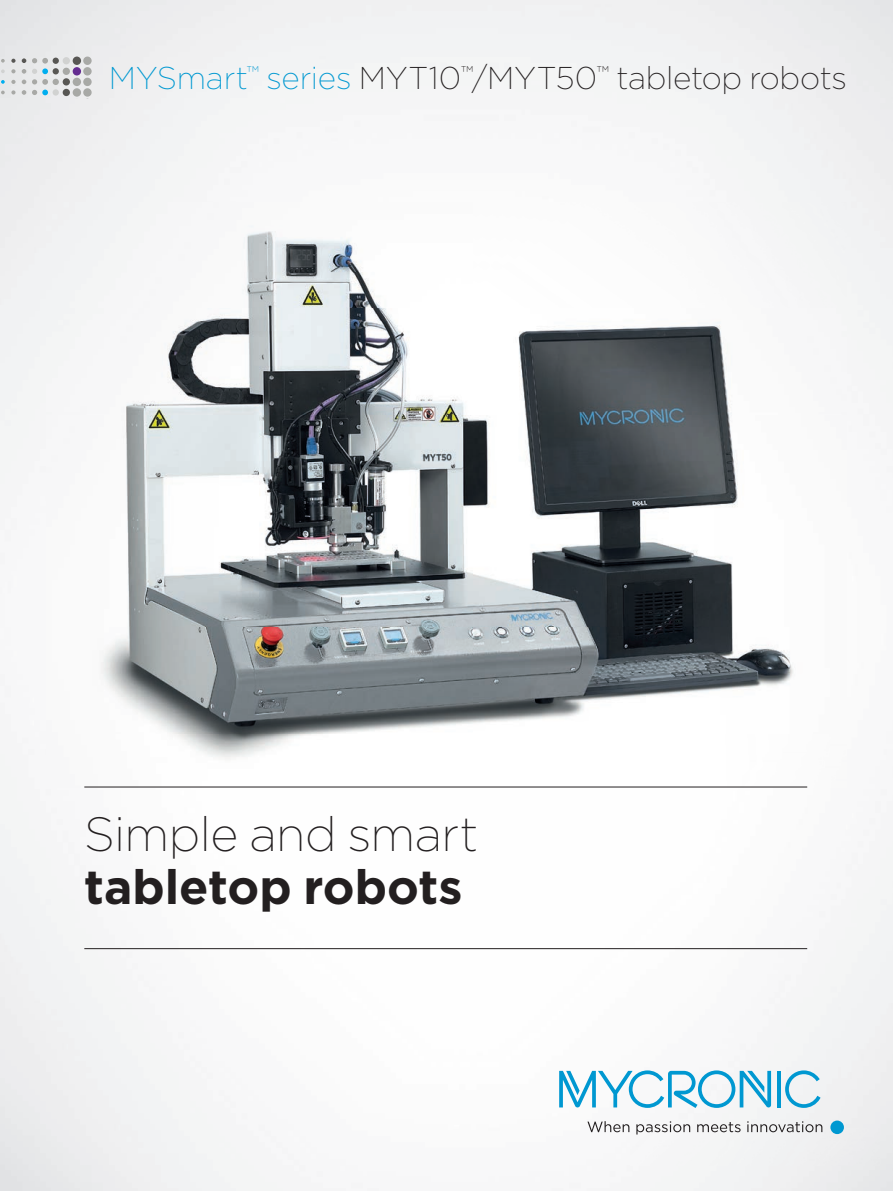
<style>
.page{position:relative;width:893px;height:1191px;background:#fff}
.page>*{position:absolute;margin:0;border:0;box-sizing:border-box;transform-origin:0 0}
.t1{font:200 48px "Gotham";letter-spacing:-.01em;color:#231f20}
.t2{font:700 48px "Gotham";color:#231f20}
.t3{font:200 31.5px "Gotham";letter-spacing:-.005em;color:#231f20}
.s1{color:#0098d1}
</style>
<div class="page">
<img style="left:0;top:0;width:262px;height:248px">
<img style="left:52px;top:787px;width:789px;height:404px">
<img style="left:46px;top:203px;width:800px;height:584px">
<div style="left:631px;top:1128px;width:249px;height:37px;background:#f2f3f4"></div>
<hr style="left:84px;top:786px;width:723px;height:1px;background:#231f20">
<hr style="left:84px;top:948px;width:723px;height:1px;background:#231f20">
<svg style="left:1px;top:91px;width:4px;height:3px"></svg>
<svg style="left:11px;top:90px;width:5px;height:5px"></svg>
<svg style="left:22px;top:90px;width:4px;height:5px"></svg>
<svg style="left:1px;top:80px;width:4px;height:4px"></svg>
<svg style="left:11px;top:80px;width:5px;height:4px"></svg>
<svg style="left:22px;top:80px;width:4px;height:4px"></svg>
<svg style="left:1px;top:69px;width:4px;height:4px"></svg>
<svg style="left:11px;top:69px;width:5px;height:4px"></svg>
<svg style="left:22px;top:69px;width:4px;height:5px"></svg>
<div style="left:63px;top:68px;width:7px;height:7px;background:#a8a9a6;border-radius:50%"></div>
<div style="left:73px;top:67px;width:8px;height:8px;background:#652d91;border-radius:50%"></div>
<div style="left:73px;top:78px;width:8px;height:8px;background:#a8a9a6;border-radius:50%"></div>
<div style="left:63px;top:78px;width:7px;height:7px;background:#585754;border-radius:50%"></div>
<div style="left:73px;top:88px;width:8px;height:9px;background:#a8a9a6;border-radius:50%"></div>
<div style="left:63px;top:89px;width:7px;height:7px;background:#585754;border-radius:50%"></div>
<div style="left:53px;top:89px;width:6px;height:7px;background:#e0e1e2;border-radius:50%"></div>
<svg style="left:1px;top:59px;width:4px;height:4px"></svg>
<svg style="left:11px;top:59px;width:5px;height:4px"></svg>
<svg style="left:22px;top:58px;width:4px;height:5px"></svg>
<svg style="left:32px;top:58px;width:27px;height:37px"></svg>
<div style="left:63px;top:57px;width:7px;height:7px;background:#d1d2d1;border-radius:50%"></div>
<div style="left:73px;top:57px;width:8px;height:8px;background:#585754;border-radius:50%"></div>
<div style="left:83px;top:88px;width:9px;height:9px;background:#a8a9a6;border-radius:50%"></div>
<div style="left:83px;top:78px;width:9px;height:8px;background:#a8a9a6;border-radius:50%"></div>
<div style="left:83px;top:67px;width:9px;height:8px;background:#a8a9a6;border-radius:50%"></div>
<div style="left:83px;top:57px;width:9px;height:8px;background:#a8a9a6;border-radius:50%"></div>
<hr style="left:777px;top:1070px;width:3px;height:37px;background:#0098d1">
<svg style="left:785px;top:1070px;width:36px;height:37px"></svg>
<svg style="left:559px;top:1070px;width:212px;height:38px"></svg>
<svg style="left:587px;top:1121px;width:42px;height:11px"></svg>
<svg style="left:636px;top:1121px;width:54px;height:13px"></svg>
<svg style="left:697px;top:1122px;width:44px;height:10px"></svg>
<svg style="left:747px;top:1121px;width:75px;height:11px"></svg>
<div style="left:830px;top:1120px;width:14px;height:14px;background:#0098d1;border-radius:50%"></div>
<p class="t3" style="left:109px;top:59px;width:740px"><span class="s1">MYSmart</span><sup>™</sup> <span class="s1">series</span> MYT10<sup>™</sup>/MYT50<sup>™</sup> tabletop robots</p>
<h1 class="t1" style="left:84px;top:804px;width:395px">Simple and smart</h1>
<h1 class="t2" style="left:84px;top:854px;width:380px">tabletop robots</h1>
</div>
